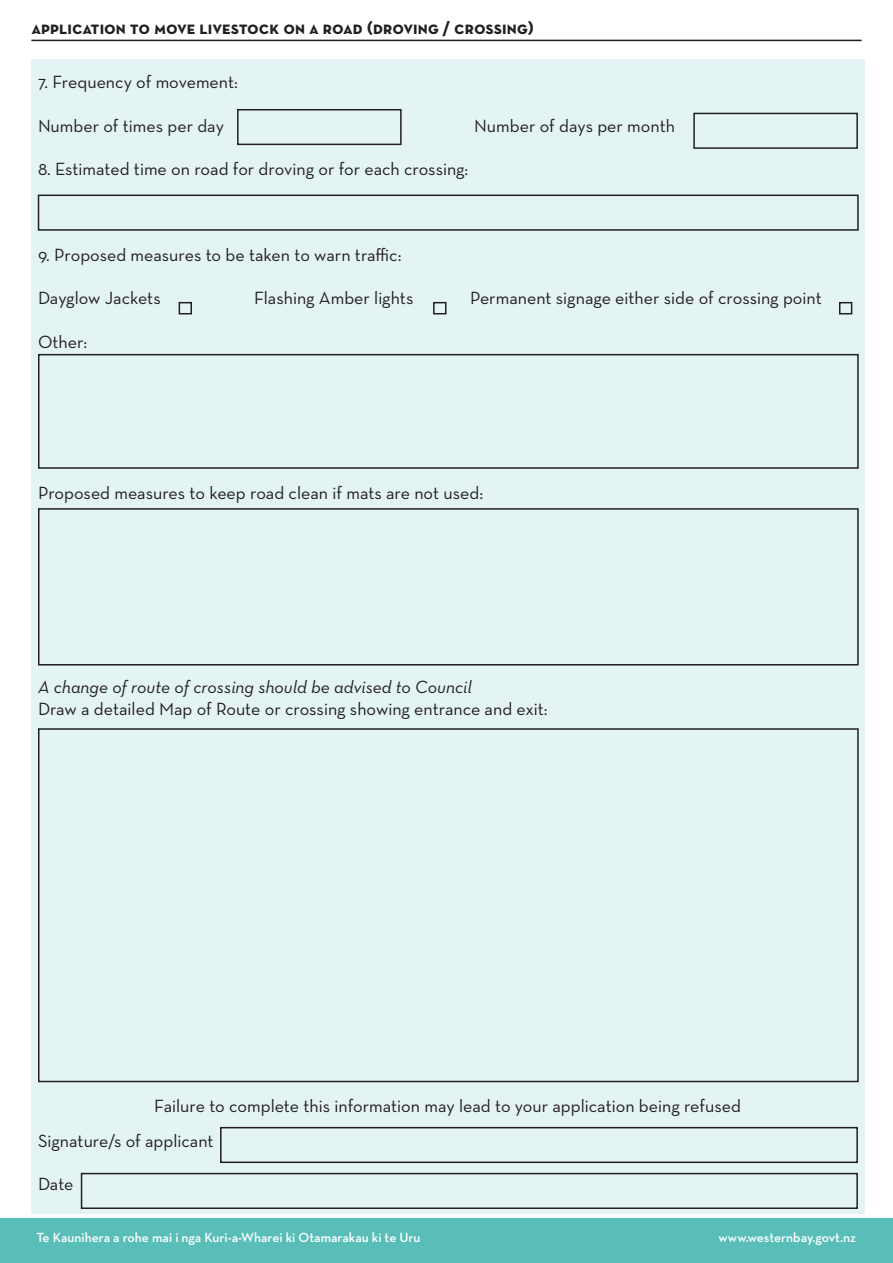
<style>
.page{position:relative;width:893px;height:1263px;background:#fff}
.page>*{position:absolute;margin:0;border:0;box-sizing:border-box;transform-origin:0 0}
.t1{font:18px "Neutraface Text";color:#231f20}
.t2{font:18px "Neutraface Text Bold Alt";color:#231f20}
.t3{font:18px "Neutraface Text Book Italic Alt";color:#231f20}
.t4{font:600 13.5px "Neutraface Text";color:#fff}
</style>
<div class="page">
<hr style="left:31px;top:40px;width:831px;height:1px;background:#231f20">
<div style="left:31px;top:60px;width:834px;height:1154px;background:#e4f3f3"></div>
<div style="left:179px;top:302px;width:13px;height:12px;border:2px solid #231f20"></div>
<div style="left:839px;top:302px;width:13px;height:12px;border:2px solid #231f20"></div>
<div style="left:433px;top:302px;width:13px;height:12px;border:2px solid #231f20"></div>
<div style="left:38px;top:195px;width:821px;height:36px;border:2px solid #231f20"></div>
<div style="left:693px;top:113px;width:165px;height:36px;border:2px solid #231f20"></div>
<div style="left:38px;top:354px;width:821px;height:115px;border:2px solid #231f20"></div>
<div style="left:237px;top:109px;width:165px;height:36px;border:2px solid #231f20"></div>
<div style="left:38px;top:508px;width:821px;height:157px;border:2px solid #231f20"></div>
<div style="left:38px;top:728px;width:821px;height:354px;border:2px solid #231f20"></div>
<div style="left:220px;top:1127px;width:638px;height:36px;border:2px solid #231f20"></div>
<div style="left:81px;top:1173px;width:777px;height:36px;border:2px solid #231f20"></div>
<div style="left:0;top:1219px;width:893px;height:44px;background:#59beb8"></div>
<p class="t2" style="left:31px;top:16px;width:504px">Application to Move Livestock on a Road (Droving / Crossing)</p>
<p class="t1" style="left:38px;top:71px;width:201px">7. Frequency of movement:</p>
<p class="t1" style="left:38px;top:114px;width:187px">Number of times per day</p>
<p class="t1" style="left:474px;top:114px;width:202px">Number of days per month</p>
<p class="t1" style="left:38px;top:157px;width:432px">8. Estimated time on road for droving or for each crossing:</p>
<p class="t1" style="left:38px;top:244px;width:365px">9. Proposed measures to be taken to warn traffic:</p>
<p class="t1" style="left:38px;top:287px;width:124px">Dayglow Jackets</p>
<p class="t1" style="left:254px;top:287px;width:161px">Flashing Amber lights</p>
<p class="t1" style="left:470px;top:287px;width:353px">Permanent signage either side of crossing point</p>
<p class="t1" style="left:38px;top:330px;width:51px">Other:</p>
<p class="t1" style="left:38px;top:481px;width:447px">Proposed measures to keep road clean if mats are not used:</p>
<p class="t3" style="left:38px;top:676px;width:435px">A change of route of crossing should be advised to Council</p>
<p class="t1" style="left:38px;top:697px;width:511px">Draw a detailed Map of Route or crossing showing entrance and exit:</p>
<p class="t1" style="left:154px;top:1095px;width:588px">Failure to complete this information may lead to your application being refused</p>
<p class="t1" style="left:38px;top:1129px;width:177px">Signature/s of applicant</p>
<p class="t1" style="left:38px;top:1173px;width:37px">Date</p>
<p class="t4" style="left:37px;top:1229px;width:386px">Te Kaunihera a rohe mai i nga Kuri-a-Wharei ki Otamarakau ki te Uru</p>
<p class="t4" style="left:719px;top:1229px;width:139px">www.westernbay.govt.nz</p>
</div>
